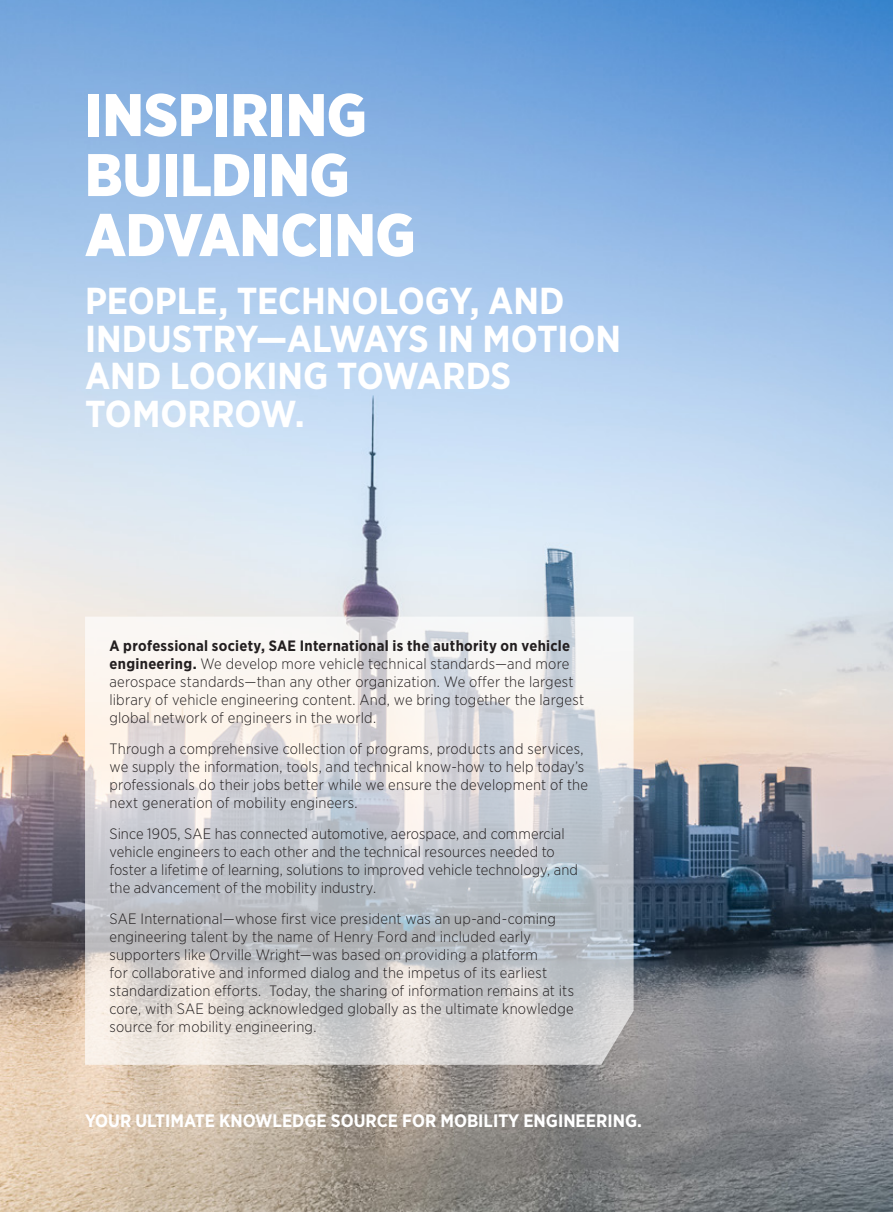
<style>
.page{position:relative;width:893px;height:1212px;background:#fff}
.page>*{position:absolute;margin:0;border:0;box-sizing:border-box;transform-origin:0 0}
.Headline_29_29{font:900 60px "Gotham Narrow";color:#fff}
.Body_Headline_13_16{font:700 37.5px/37.5px "Gotham Narrow";letter-spacing:-.005em;color:#fff}
.Body_Headline_10_13{font:700 18px "Gotham Narrow";color:#fff}
.Body_9_12{font:300 15px/18px "Gotham Narrow";letter-spacing:.01em;color:#231f20}
.s1{font-weight:700}
</style>
<div class="page">
<img style="left:0;top:0;width:893px;height:1212px">
<svg style="left:85px;top:617px;width:549px;height:448px;background:#d5d5d7"></svg>
<p class="Headline_29_29" style="left:85px;top:75px;width:283px">INSPIRING</p>
<p class="Headline_29_29" style="left:85px;top:135px;width:266px">BUILDING</p>
<p class="Headline_29_29" style="left:85px;top:195px;width:332px">ADVANCING</p>
<p class="Body_Headline_13_16" style="left:85px;top:282px;width:538px">PEOPLE, TECHNOLOGY, AND<br>INDUSTRY—ALWAYS IN MOTION<br>AND LOOKING TOWARDS<br>TOMORROW.</p>
<p class="Body_9_12" style="left:110px;top:637px;width:476px"><span class="s1">A professional society, SAE International is the authority on vehicle engineering.</span> We develop more vehicle technical standards—and more aerospace standards—than any other organization. We offer the largest library of vehicle engineering content. And, we bring together the largest global network of engineers in the world.</p>
<p class="Body_9_12" style="left:110px;top:739px;width:480px">Through a comprehensive collection of programs, products and services, we supply the information, tools, and technical know-how to help today’s professionals do their jobs better while we ensure the development of the next generation of mobility engineers.</p>
<p class="Body_9_12" style="left:110px;top:824px;width:470px">Since 1905, SAE has connected automotive, aerospace, and commercial vehicle engineers to each other and the technical resources needed to foster a lifetime of learning, solutions to improved vehicle technology, and the advancement of the mobility industry.</p>
<p class="Body_9_12" style="left:110px;top:909px;width:466px">SAE International—whose first vice president was an up-and-coming engineering talent by the name of Henry Ford and included early supporters like Orville Wright—was based on providing a platform<br>for collaborative and informed dialog and the impetus of its earliest standardization efforts. Today, the sharing of information remains at its core, with SAE being acknowledged globally as the ultimate knowledge source for mobility engineering.</p>
<p class="Body_Headline_10_13" style="left:85px;top:1109px;width:558px">YOUR ULTIMATE KNOWLEDGE SOURCE FOR MOBILITY ENGINEERING.</p>
</div>
